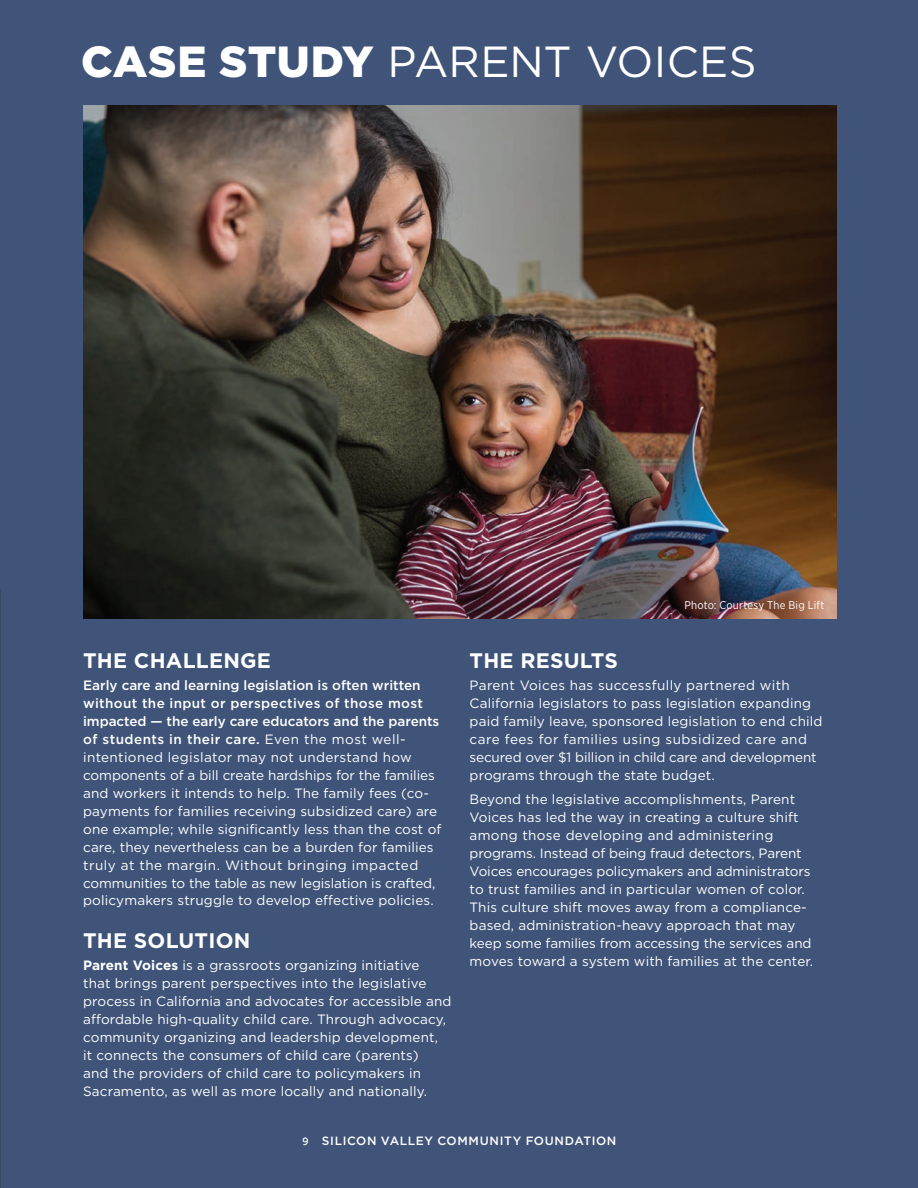
<style>
.page{position:relative;width:918px;height:1188px;background:#3f5478}
.page>*{position:absolute;margin:0;border:0;box-sizing:border-box;transform-origin:0 0}
.t1{font:43.5px "Gotham";letter-spacing:.005em;color:#fff}
.t2{font:700 21px "Gotham";letter-spacing:.01em;color:#fff}
.t3{font:13.5px/18px "Gotham";letter-spacing:.01em;color:#fff}
.t4{font:500 12px "Gotham";letter-spacing:.05em;color:#fff}
.t5{font:11.25px "Gotham Narrow";letter-spacing:.015em;color:#fff}
.s1{font-weight:900}
.s2{font-weight:500}
.s3{font-weight:700}
.s4{font-family:"Open Sans";font-weight:600;font-size:10.5px}
</style>
<div class="page">
<img style="left:83px;top:106px;width:754px;height:513px">
<h1 class="t1" style="left:81px;top:34px;width:677px"><span class="s1">CASE STUDY</span> PARENT VOICES</h1>
<h2 class="t2" style="left:83px;top:647px;width:189px">THE CHALLENGE</h2>
<p class="t3" style="left:83px;top:675px;width:360px"><span class="s2">Early care and learning legislation is often written without the input or perspectives of those most impacted — the early care educators and the parents of students in their care.</span> Even the most well&shy;intentioned legislator may not understand how components of a bill create hardships for the families and workers it intends to help. The family fees (co&shy;payments for families receiving subsidized care) are one example; while significantly less than the cost of care, they nevertheless can be a burden for families truly at the margin. Without bringing impacted communities to the table as new legislation is crafted, policymakers struggle to develop effective policies.</p>
<h2 class="t2" style="left:83px;top:927px;width:169px">THE SOLUTION</h2>
<p class="t3" style="left:83px;top:956px;width:370px"><span class="s3">Parent Voices</span> is a grassroots organizing initiative<br>that brings parent perspectives into the legislative process in California and advocates for accessible and affordable high-quality child care. Through advocacy, community organizing and leadership development,<br>it connects the consumers of child care (parents)<br>and the providers of child care to policymakers in Sacramento, as well as more locally and nationally.</p>
<p class="t5" style="left:685px;top:598px;width:141px">Photo: Courtesy The Big Lift</p>
<h2 class="t2" style="left:470px;top:647px;width:150px">THE RESULTS</h2>
<p class="t3" style="left:470px;top:675px;width:354px">Parent Voices has successfully partnered with California legislators to pass legislation expanding paid family leave, sponsored legislation to end child care fees for families using subsidized care and secured over $1 billion in child care and development programs through the state budget.</p>
<p class="t3" style="left:470px;top:790px;width:345px">Beyond the legislative accomplishments, Parent Voices has led the way in creating a culture shift among those developing and administering programs. Instead of being fraud detectors, Parent Voices encourages policymakers and administrators to trust families and in particular women of color.<br>This culture shift moves away from a compliance&shy;based, administration-heavy approach that may keep some families from accessing the services and moves toward a system with families at the center.</p>
<p class="t4" style="left:303px;top:1134px;width:315px"><span class="s4">9</span> SILICON VALLEY COMMUNITY FOUNDATION</p>
</div>
